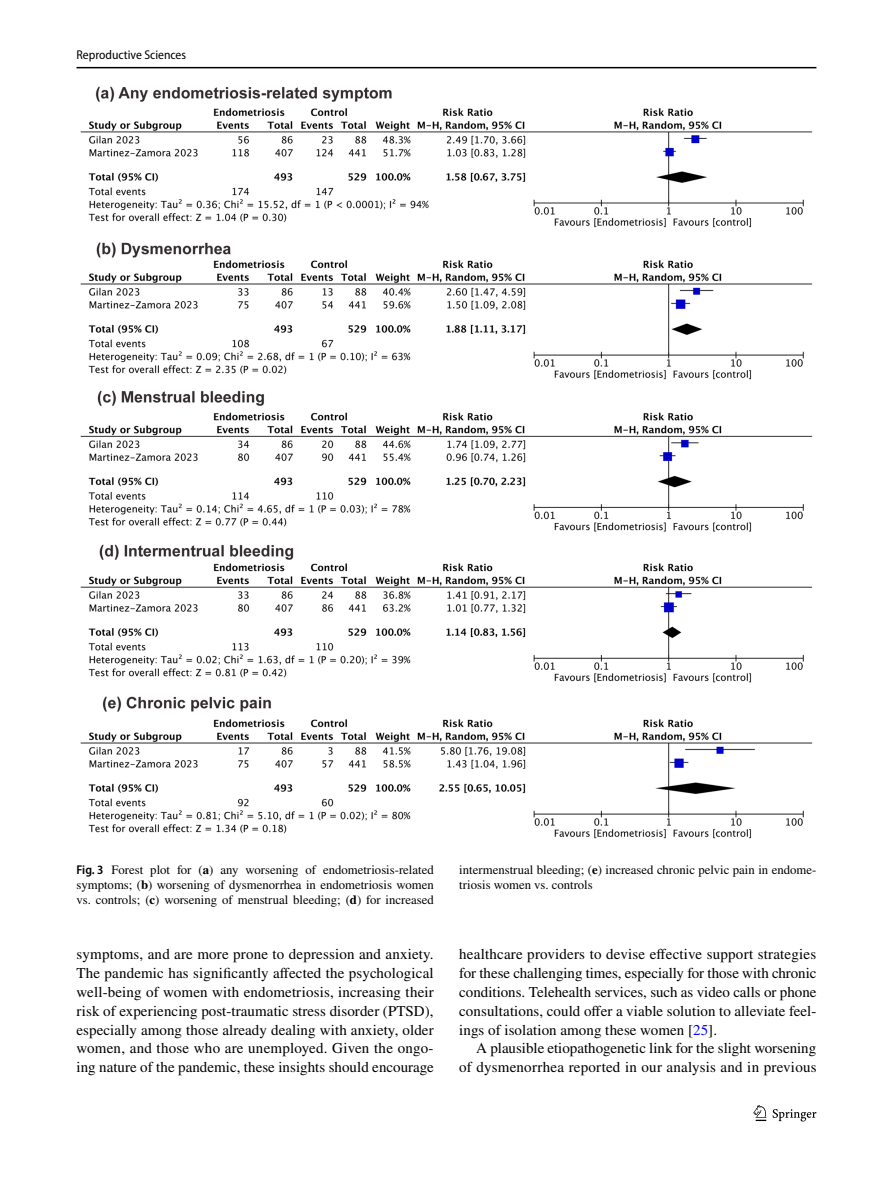
<style>
.page{position:relative;width:893px;height:1187px;background:#fff}
.page>*{position:absolute;margin:0;border:0;box-sizing:border-box;transform-origin:0 0}
.t1{font:15px/18.8px "STIX";color:#000;text-align:justify}
.t2{font:12.75px/15px "STIX";color:#000;text-align:justify}
.t3{font:semi-condensed 12.75px "Myriad Pro";color:#000}
.s1{font-family:"Myriad Pro";font-weight:600;font-stretch:semi-condensed}
.s2{font-weight:700}
.s3{color:#00f}
</style>
<div class="page">
<hr style="left:77px;top:67px;width:739px;height:1px;background:#000">
<svg style="left:753px;top:1105px;width:13px;height:15px"></svg>
<svg style="left:773px;top:1109px;width:43px;height:12px"></svg>
<img style="left:81px;top:87px;width:731px;height:751px">
<p class="t3" style="left:77px;top:48px;width:111px">Reproductive Sciences</p>
<p class="t2" style="left:77px;top:862px;width:359px"><span class="s1">Fig. 3</span> Forest plot for (<span class="s2">a</span>) any worsening of endometriosis-related symptoms; (<span class="s2">b</span>) worsening of dysmenorrhea in endometriosis women vs. controls; (<span class="s2">c</span>) worsening of menstrual bleeding; (<span class="s2">d</span>) for increased</p>
<p class="t2" style="left:459px;top:862px;width:359px">intermenstrual bleeding; (<span class="s2">e</span>) increased chronic pelvic pain in endome&shy;triosis women vs. controls</p>
<p class="t1" style="left:77px;top:946px;width:359px">symptoms, and are more prone to depression and anxiety.<br>The pandemic has significantly affected the psychological well-being of women with endometriosis, increasing their risk of experiencing post-traumatic stress disorder (PTSD), especially among those already dealing with anxiety, older women, and those who are unemployed. Given the ongo&shy;ing nature of the pandemic, these insights should encourage</p>
<p class="t1" style="left:459px;top:946px;width:359px">healthcare providers to devise effective support strategies for these challenging times, especially for those with chronic conditions. Telehealth services, such as video calls or phone consultations, could offer a viable solution to alleviate feel&shy;ings of isolation among these women [<span class="s3">25</span>].</p>
<p class="t1" style="left:459px;top:1039px;width:359px;text-align:right">A plausible etiopathogenetic link for the slight worsening<br>of dysmenorrhea reported in our analysis and in previous</p>
</div>
